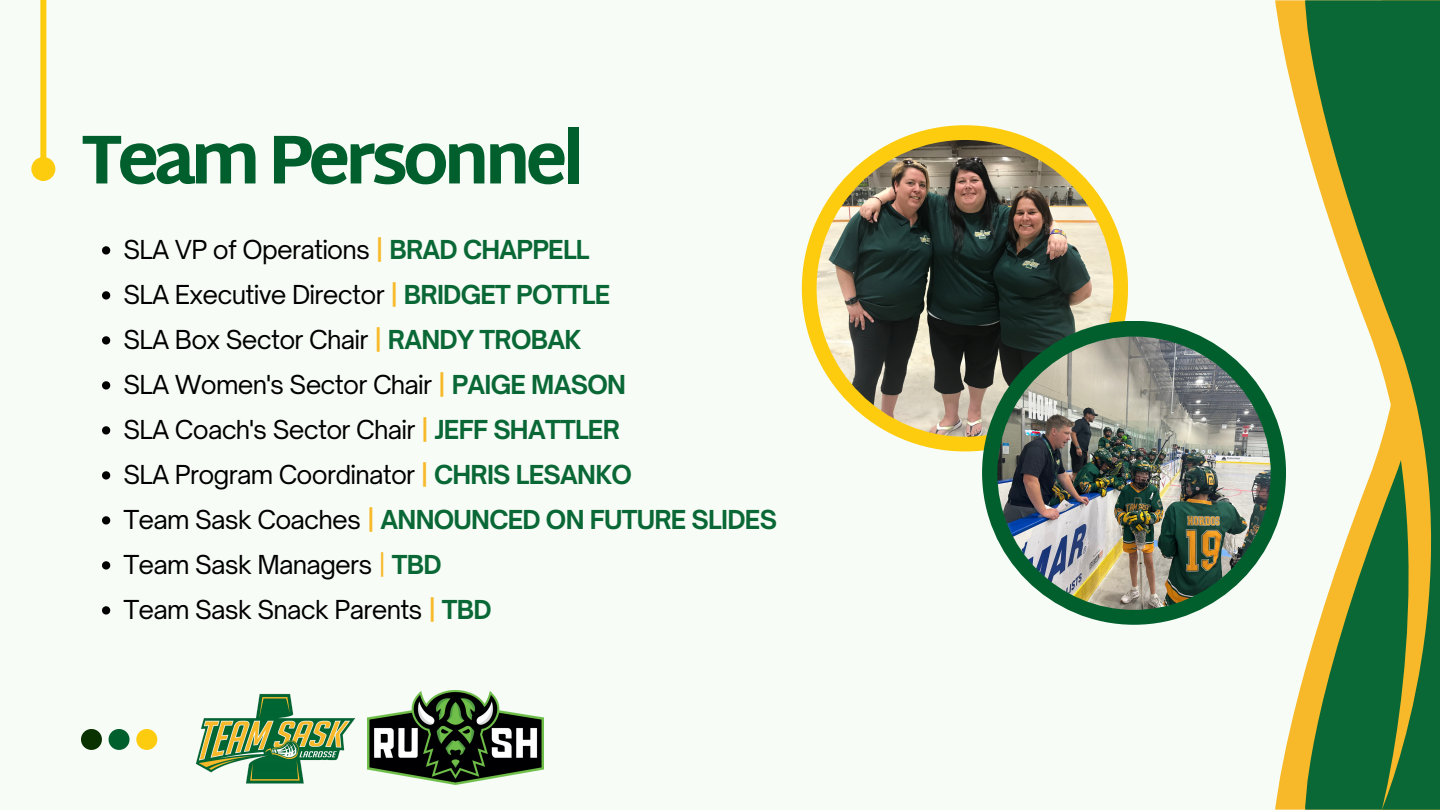
<style>
.page{position:relative;width:1440px;height:810px;background:#f7fdf6}
.page>*{position:absolute;margin:0;border:0;box-sizing:border-box;transform-origin:0 0}
.t1{font:800 70px "Martel Sans";letter-spacing:-.08em;color:#015f2e}
.t2{font:25px "Open Sauce One";letter-spacing:-.03em;color:#000}
.t3{font:700 25px "Open Sauce One";letter-spacing:-.03em;color:#0a6836}
.s1{font-weight:700;color:#f7b92a}
.s2{font-weight:700;color:#0a6836}
.s3{font-weight:400;color:#000}
.s4{color:#f7b92a}
</style>
<div class="page">
<svg style="left:1275px;top:0;width:29px;height:810px"></svg>
<svg style="left:1304px;top:0;width:136px;height:810px;fill:#0a6836"></svg>
<svg style="left:81px;top:729px;width:21px;height:21px"></svg>
<svg style="left:109px;top:729px;width:21px;height:21px"></svg>
<svg style="left:136px;top:729px;width:21px;height:21px"></svg>
<div style="left:40px;top:0;width:6px;height:158px;background:#fecc0f"></div>
<div style="left:34px;top:160px;width:18px;height:18px;background:#fecc0f;border-radius:50%"></div>
<div style="left:31px;top:157px;width:24px;height:24px;border:6px solid #fecc0f;border-radius:50%"></div>
<img style="left:195px;top:693px;width:161px;height:91px">
<svg style="left:102px;top:246px;width:8px;height:9px"></svg>
<svg style="left:102px;top:291px;width:8px;height:9px"></svg>
<svg style="left:102px;top:336px;width:8px;height:9px"></svg>
<svg style="left:102px;top:381px;width:8px;height:9px"></svg>
<svg style="left:102px;top:426px;width:8px;height:9px"></svg>
<svg style="left:102px;top:471px;width:8px;height:9px"></svg>
<svg style="left:102px;top:516px;width:8px;height:9px"></svg>
<svg style="left:102px;top:561px;width:8px;height:9px"></svg>
<svg style="left:102px;top:606px;width:8px;height:9px"></svg>
<div style="left:802px;top:125px;width:326px;height:326px;background:#fecc0f;border-radius:50%"></div>
<img style="left:817px;top:140px;width:296px;height:297px;border-radius:50%">
<div style="left:982px;top:321px;width:304px;height:304px;background:#015f2e;border-radius:50%"></div>
<img style="left:997px;top:337px;width:274px;height:273px;border-radius:50%">
<img style="left:367px;top:690px;width:177px;height:95px">
<p class="t1" style="left:81px;top:118px;width:505px">Team Personnel</p>
<h1 class="t2" style="left:123px;top:234px;width:468px">SLA VP of Operations <span class="s1">|</span> <span class="s2">BRAD CHAPPELL</span></h1>
<p class="t2" style="left:123px;top:279px;width:488px">SLA Executive Director <span class="s1">|</span> <span class="s2">BRIDGET POTTLE</span></p>
<p class="t2" style="left:123px;top:324px;width:459px">SLA Box Sector Chair <span class="s1">|</span> <span class="s2">RANDY TROBAK</span></p>
<p class="t2" style="left:123px;top:369px;width:504px">SLA Women's Sector Chair <span class="s1">|</span> <span class="s2">PAIGE MASON</span></p>
<p class="t2" style="left:123px;top:414px;width:498px">SLA Coach's Sector Chair <span class="s1">|</span> <span class="s2">JEFF SHATTLER</span></p>
<p class="t2" style="left:123px;top:459px;width:510px">SLA Program Coordinator <span class="s1">|</span> <span class="s2">CHRIS LESANKO</span></p>
<p class="t3" style="left:123px;top:504px;width:655px"><span class="s3">Team Sask Coaches</span> <span class="s4">|</span> ANNOUNCED ON FUTURE SLIDES</p>
<p class="t2" style="left:123px;top:549px;width:320px">Team Sask Managers <span class="s4">|</span> <span class="s2">TBD</span></p>
<p class="t2" style="left:123px;top:594px;width:370px">Team Sask Snack Parents <span class="s1">|</span> <span class="s2">TBD</span></p>
</div>
